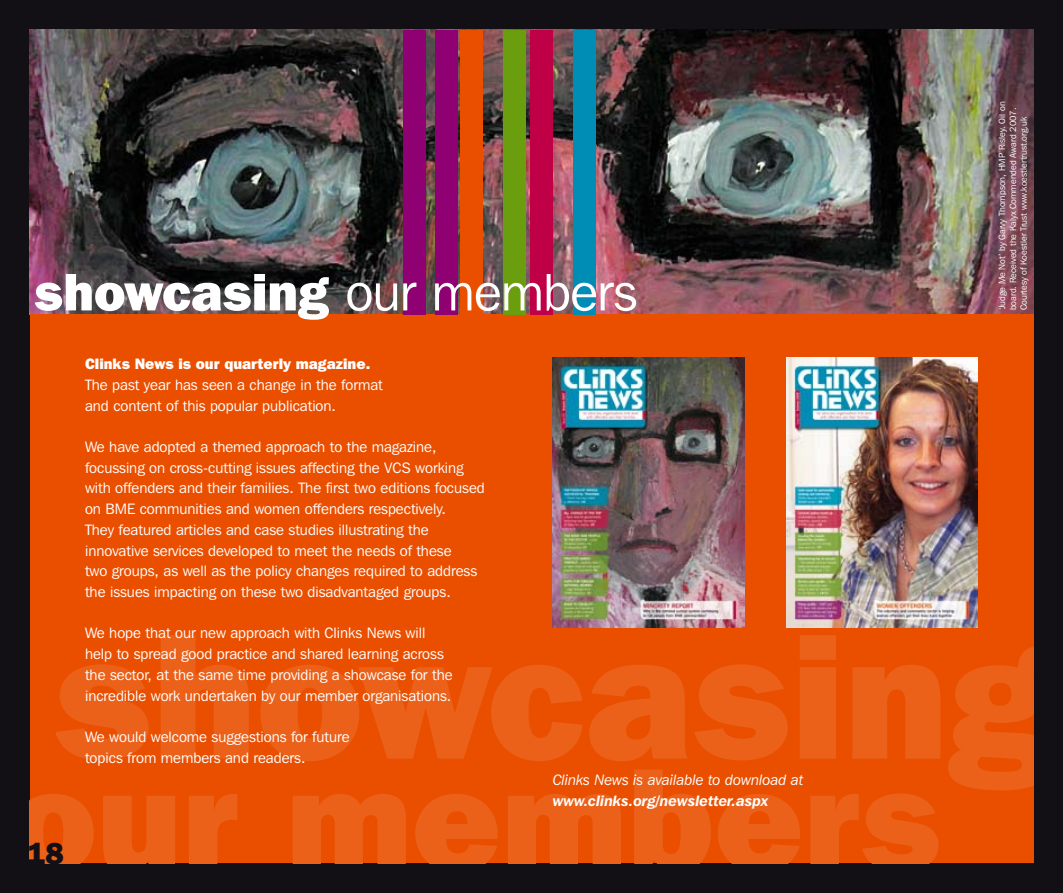
<style>
.page{position:relative;width:1063px;height:893px;background:#121015}
.page>*{position:absolute;margin:0;border:0;box-sizing:border-box;transform-origin:0 0}
.t1{font:800 52.5px "Franklin Gothic IT Cby BT";letter-spacing:-.005em;color:#fff}
.t2{font:800 30px "Franklin Gothic IT Cby BT";color:#121015}
.t3{font:15px/20.7px "Franklin Gothic IT Cby BT";color:#fff}
.t4{font:800 15px "Franklin Gothic IT Cby BT";color:#fff}
.t5{font:italic 15px "Franklin Gothic IT Cby BT";color:#fff}
.t6{font:italic 600 15px "Franklin Gothic IT Cby BT";color:#fff}
.t7{font:9px/10.8px "Franklin Gothic IT Cby BT";color:#fff}
.s1{font-weight:400}
</style>
<div class="page">
<img style="left:30px;top:30px;width:1003px;height:285px">
<div style="left:30px;top:315px;width:1003px;height:548px;background:#ea4f00"></div>
<svg style="left:55px;top:635px;width:978px;height:155px"></svg>
<svg style="left:30px;top:769px;width:909px;height:94px"></svg>
<div style="left:573px;top:30px;width:22px;height:284px;background:#008db5"></div>
<div style="left:530px;top:30px;width:23px;height:285px;background:#c00046"></div>
<div style="left:503px;top:30px;width:23px;height:284px;background:#6b9e0f"></div>
<div style="left:461px;top:30px;width:22px;height:284px;background:#ea4f00"></div>
<div style="left:435px;top:30px;width:23px;height:285px;background:#8f0072"></div>
<div style="left:403px;top:30px;width:23px;height:284px;background:#8f0072"></div>
<img style="left:553px;top:357px;width:191px;height:271px">
<img style="left:787px;top:357px;width:191px;height:271px">
<h1 class="t1" style="left:34px;top:258px;width:605px">showcasing <span class="s1">our members</span></h1>
<p class="t4" style="left:85px;top:354px;width:287px">Clinks News is our quarterly magazine.</p>
<p class="t3" style="left:85px;top:374px;width:299px">The past year has seen a change in the format and content of this popular publication.</p>
<p class="t3" style="left:85px;top:436px;width:401px">We have adopted a themed approach to the magazine, focussing on cross-cutting issues affecting the VCS working with offenders and their families. The first two editions focused on BME communities and women offenders respectively.<br>They featured articles and case studies illustrating the innovative services developed to meet the needs of these<br>two groups, as well as the policy changes required to address the issues impacting on these two disadvantaged groups.</p>
<p class="t3" style="left:85px;top:623px;width:369px">We hope that our new approach with Clinks News will help to spread good practice and shared learning across the sector, at the same time providing a showcase for the incredible work undertaken by our member organisations.</p>
<p class="t3" style="left:85px;top:726px;width:266px">We would welcome suggestions for future topics from members and readers.</p>
<h2 class="t2" style="left:26px;top:834px;width:39px">18</h2>
<p class="t5" style="left:553px;top:771px;width:252px">Clinks News is available to download at</p>
<p class="t6" style="left:553px;top:791px;width:217px">www.clinks.org/newsletter.aspx</p>
<p class="t7" style="left:997px;top:310px;width:210px;rotate:-90deg">‘Judge Me Not’ by Garvy Thompson, HMP Risley. Oil on board. Received the Kalyx Commended Award 2007.<br>Courtesy of Koestler Trust www.koestlertrust.org.uk</p>
</div>
